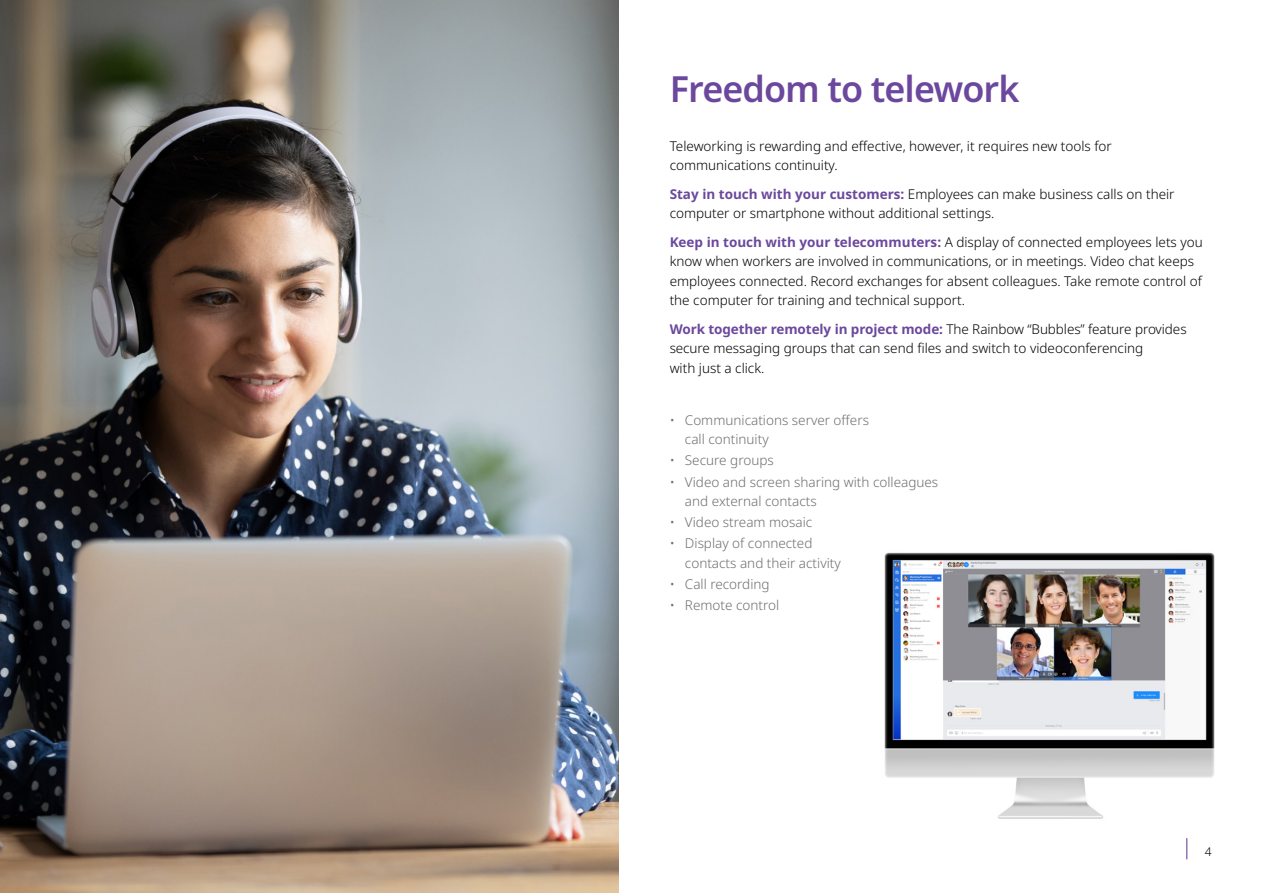
<style>
.page{position:relative;width:1263px;height:893px;background:#fff}
.page>*{position:absolute;margin:0;border:0;box-sizing:border-box;transform-origin:0 0}
.t1{font:600 36px "Noto Sans";letter-spacing:-.025em;color:#6b489d}
.t2{font:300 13.5px/19.5px "Noto Sans";color:#000}
.t3{font:300 13.5px/19.5px "Noto Sans";color:#6d6e71}
.t4{font:300 12px "Noto Sans";color:#000}
.s1{font-weight:700;color:#6b489d}
</style>
<div class="page">
<svg style="left:1186px;top:838px;width:1px;height:21px"></svg>
<img style="left:0;top:0;width:619px;height:893px">
<img style="left:884px;top:552px;width:331px;height:267px">
<h1 class="t1" style="left:670px;top:64px;width:351px">Freedom to telework</h1>
<p class="t2" style="left:670px;top:136px;width:444px">Teleworking is rewarding and effective, however, it requires new tools for communications continuity.</p>
<p class="t2" style="left:670px;top:184px;width:506px"><span class="s1">Stay in touch with your customers:</span> Employees can make business calls on their computer or smartphone without additional settings.</p>
<p class="t2" style="left:670px;top:232px;width:535px"><span class="s1">Keep in touch with your telecommuters:</span> A display of connected employees lets you know when workers are involved in communications, or in meetings. Video chat keeps employees connected. Record exchanges for absent colleagues. Take remote control of the computer for training and technical support.</p>
<p class="t2" style="left:670px;top:319px;width:518px"><span class="s1">Work together remotely in project mode:</span> The Rainbow “Bubbles” feature provides secure messaging groups that can send files and switch to videoconferencing<br>with just a click.</p>
<p class="t3" style="left:685px;top:410px;width:186px;text-indent:-15px">• Communications server offers call continuity</p>
<p class="t3" style="left:670px;top:451px;width:106px">• Secure groups</p>
<p class="t3" style="left:685px;top:472px;width:255px;text-indent:-15px">• Video and screen sharing with colleagues and external contacts</p>
<p class="t3" style="left:670px;top:513px;width:144px">• Video stream mosaic</p>
<p class="t3" style="left:685px;top:534px;width:157px;text-indent:-15px">• Display of connected contacts and their activity</p>
<p class="t3" style="left:670px;top:575px;width:101px">• Call recording</p>
<p class="t3" style="left:670px;top:596px;width:111px">• Remote control</p>
<p class="t4" style="left:1205px;top:843px;width:8px">4</p>
</div>
